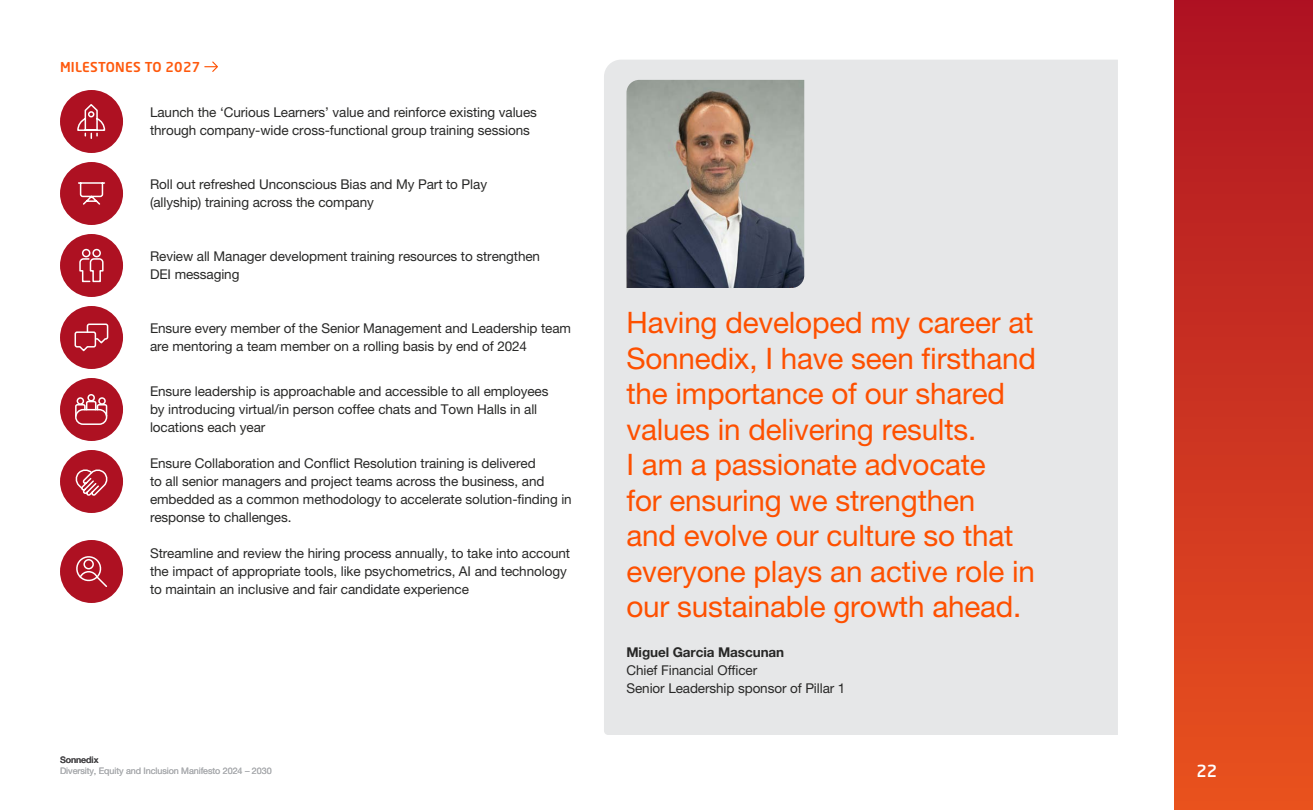
<style>
.page{position:relative;width:1313px;height:810px;background:#fff}
.page>*{position:absolute;margin:0;border:0;box-sizing:border-box;transform-origin:0 0}
.t1{font:29.62px/35.5px "Helvetica Neue LT Pro";letter-spacing:-.005em;color:#fe5000}
.t2{font:500 16.5px "Neo Sans W1 G";color:#fff}
.t3{font:13.5px/18px "Helvetica Neue LT Pro";letter-spacing:-.005em;color:#282827}
.t4{font:700 13.5px "Helvetica Neue LT Pro";letter-spacing:-.005em;color:#282827}
.t5{font:500 13.5px "Neo Sans W1 G";letter-spacing:.02em;color:#fe590d}
.t6{font:9px "Helvetica Neue LT Pro";letter-spacing:-.005em;color:#abadb0}
.t7{font:500 9px "Helvetica Neue LT Pro";letter-spacing:-.005em;color:#4a494b}
</style>
<div class="page">
<div style="left:60px;top:90px;width:63px;height:63px;background:#ae1122;border-radius:50%"></div>
<div style="left:60px;top:162px;width:63px;height:63px;background:#ae1122;border-radius:50%"></div>
<div style="left:60px;top:234px;width:63px;height:63px;background:#ae1122;border-radius:50%"></div>
<div style="left:60px;top:306px;width:63px;height:63px;background:#ae1122;border-radius:50%"></div>
<div style="left:60px;top:378px;width:63px;height:63px;background:#ae1122;border-radius:50%"></div>
<div style="left:60px;top:450px;width:63px;height:63px;background:#ae1122;border-radius:50%"></div>
<div style="left:60px;top:540px;width:63px;height:63px;background:#ae1122;border-radius:50%"></div>
<svg style="left:205px;top:61px;width:13px;height:11px"></svg>
<svg style="left:79px;top:248px;width:25px;height:35px"></svg>
<svg style="left:74px;top:323px;width:35px;height:29px"></svg>
<svg style="left:75px;top:469px;width:33px;height:27px"></svg>
<div style="left:604px;top:60px;width:514px;height:675px;background:#e6e7e8"></div>
<img style="left:626px;top:80px;width:178px;height:208px">
<svg style="left:78px;top:182px;width:27px;height:23px"></svg>
<svg style="left:77px;top:104px;width:29px;height:35px"></svg>
<svg style="left:75px;top:394px;width:33px;height:24px"></svg>
<div style="left:75px;top:409px;width:32px;height:16px;border:2px solid #fff;border-radius:7px"></div>
<svg style="left:76px;top:556px;width:32px;height:31px"></svg>
<div style="left:83px;top:559px;width:11px;height:10px;border:2px solid #fff;border-radius:50%"></div>
<div style="left:1174px;top:0;width:138px;height:810px;background:linear-gradient(to bottom,#ae1323,#e9521f)"></div>
<p class="t5" style="left:60px;top:58px;width:142px">MILESTONES TO 2027</p>
<p class="t3" style="left:150px;top:103px;width:388px">Launch the ‘Curious Learners’ value and reinforce existing values through company-wide cross-functional group training sessions</p>
<p class="t3" style="left:150px;top:175px;width:338px">Roll out refreshed Unconscious Bias and My Part to Play (allyship) training across the company</p>
<p class="t3" style="left:150px;top:247px;width:391px">Review all Manager development training resources to strengthen<br>DEI messaging</p>
<p class="t3" style="left:150px;top:319px;width:422px">Ensure every member of the Senior Management and Leadership team are mentoring a team member on a rolling basis by end of 2024</p>
<p class="t3" style="left:150px;top:382px;width:400px">Ensure leadership is approachable and accessible to all employees by introducing virtual/in person coffee chats and Town Halls in all locations each year</p>
<p class="t3" style="left:150px;top:454px;width:423px">Ensure Collaboration and Conflict Resolution training is delivered<br>to all senior managers and project teams across the business, and embedded as a common methodology to accelerate solution-finding in response to challenges.</p>
<p class="t3" style="left:150px;top:544px;width:421px">Streamline and review the hiring process annually, to take into account the impact of appropriate tools, like psychometrics, AI and technology to maintain an inclusive and fair candidate experience</p>
<p class="t7" style="left:60px;top:755px;width:40px">Sonnedix</p>
<p class="t6" style="left:60px;top:765px;width:213px">Diversity, Equity and Inclusion Manifesto 2024 – 2030</p>
<p class="t1" style="left:626px;top:304px;width:411px">Having developed my career at<br>Sonnedix, I have seen firsthand the importance of our shared values in delivering results.<br>I am a passionate advocate<br>for ensuring we strengthen<br>and evolve our culture so that everyone plays an active role in our sustainable growth ahead.</p>
<p class="t4" style="left:626px;top:644px;width:159px">Miguel Garcia Mascunan</p>
<p class="t3" style="left:626px;top:661px;width:220px">Chief Financial Officer<br>Senior Leadership sponsor of Pillar 1</p>
<p class="t2" style="left:1196px;top:760px;width:22px">22</p>
</div>
